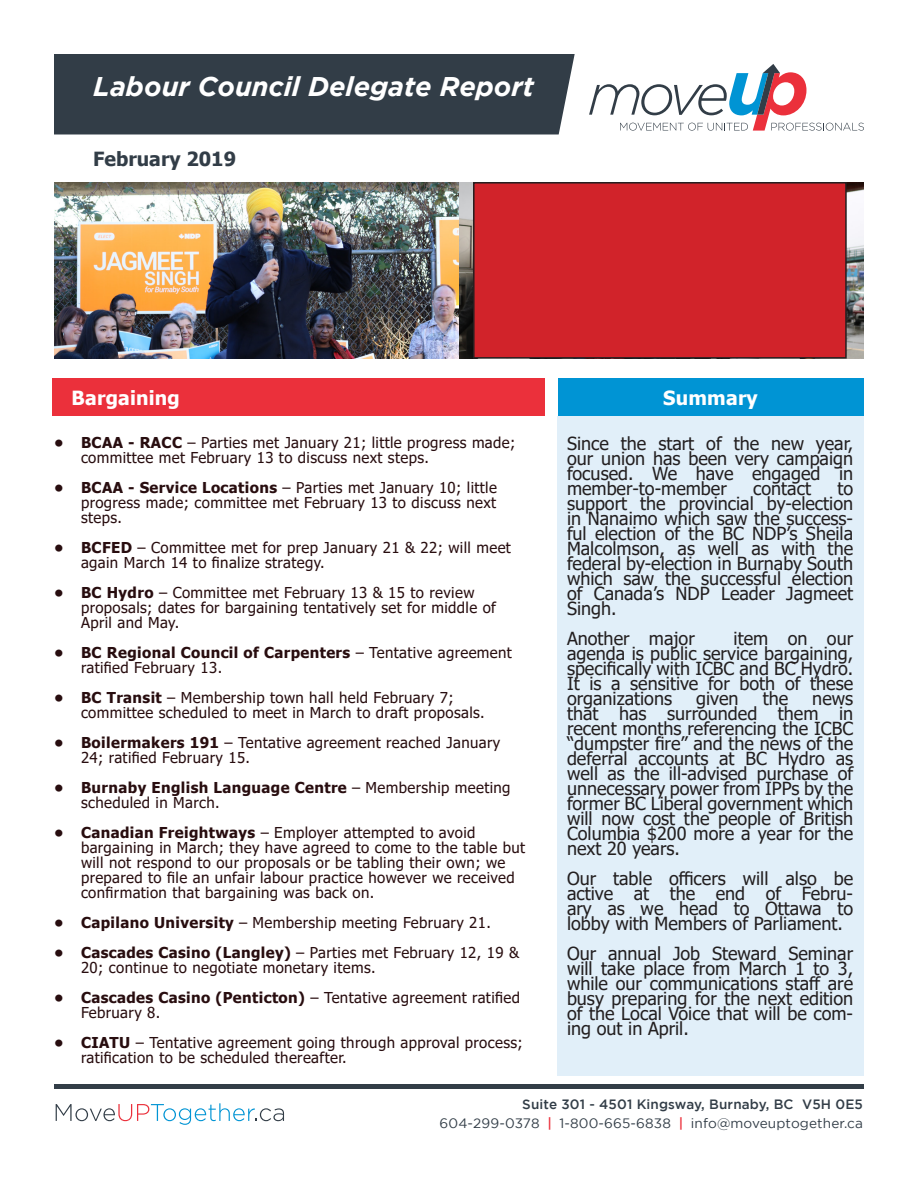
<style>
.page{position:relative;width:918px;height:1188px;background:#fff}
.page>*{position:absolute;margin:0;border:0;box-sizing:border-box;transform-origin:0 0}
.t1{font:italic 700 27px "Gotham";color:#fff}
.Company_Name{font:700 19.5px "Tahoma";letter-spacing:.01em;color:#fff}
.Company_Name-2{font:700 19.5px "Tahoma";color:#323d47}
.t2{font:18px/15px "Tahoma";color:#231f20;text-align:justify}
.t3{font:15px/15px "Tahoma";letter-spacing:.025em;color:#280d0f}
.t4{font:13.65px "Gotham";letter-spacing:.01em;color:#323d47}
.Body_9_11{font:500 13.5px "Gotham";letter-spacing:.01em;color:#323d47}
.s1{font-weight:700}
.s2{font-weight:500;color:#eb303b}
</style>
<div class="page">
<div style="left:557px;top:417px;width:307px;height:659px;background:#e1eff9"></div>
<svg style="left:589px;top:64px;width:275px;height:67px"></svg>
<div style="left:54px;top:54px;width:521px;height:80px;background:#323d47"></div>
<div style="left:558px;top:379px;width:305px;height:37px;background:#0094d4"></div>
<svg style="left:56px;top:1103px;width:228px;height:22px"></svg>
<div style="left:54px;top:1084px;width:810px;height:5px;background:#323d47"></div>
<div style="left:52px;top:379px;width:492px;height:37px;background:#eb303b"></div>
<img style="left:54px;top:182px;width:810px;height:177px">
<div style="left:474px;top:183px;width:372px;height:175px;background:#d1232a"></div>
<div style="left:473px;top:182px;width:374px;height:177px;border:2px solid #231f20"></div>
<p class="t1" style="left:93px;top:71px;width:442px">Labour Council Delegate Report</p>
<p class="Company_Name-2" style="left:93px;top:145px;width:144px">February 2019</p>
<p class="Company_Name" style="left:72px;top:384px;width:110px">Bargaining</p>
<p class="t3" style="left:81px;top:436px;width:436px;text-indent:-27px"><span class="s1">• BCAA - RACC</span> – Parties met January 21; little progress made; committee met February 13 to discuss next steps.</p>
<p class="t3" style="left:81px;top:481px;width:417px;text-align:justify;text-indent:-27px"><span class="s1">• BCAA - Service Locations</span> – Parties met January 10; little progress made; committee met February 13 to discuss next steps.</p>
<p class="t3" style="left:81px;top:541px;width:431px;text-indent:-27px"><span class="s1">• BCFED</span> – Committee met for prep January 21 &amp; 22; will meet again March 14 to finalize strategy.</p>
<p class="t3" style="left:81px;top:586px;width:417px;text-indent:-27px"><span class="s1">• BC Hydro</span> – Committee met February 13 &amp; 15 to review proposals; dates for bargaining tentatively set for middle of<br>April and May.</p>
<p class="t3" style="left:81px;top:646px;width:432px;text-indent:-27px"><span class="s1">• BC Regional Council of Carpenters</span> – Tentative agreement ratified February 13.</p>
<p class="t3" style="left:81px;top:691px;width:405px;text-indent:-27px"><span class="s1">• BC Transit</span> – Membership town hall held February 7; committee scheduled to meet in March to draft proposals.</p>
<p class="t3" style="left:81px;top:736px;width:421px;text-indent:-27px"><span class="s1">• Boilermakers 191</span> – Tentative agreement reached January<br>24; ratified February 15.</p>
<p class="t3" style="left:81px;top:781px;width:431px;text-indent:-27px"><span class="s1">• Burnaby English Language Centre</span> – Membership meeting scheduled in March.</p>
<p class="t3" style="left:81px;top:826px;width:446px;text-indent:-27px"><span class="s1">• Canadian Freightways</span> – Employer attempted to avoid bargaining in March; they have agreed to come to the table but will not respond to our proposals or be tabling their own; we prepared to file an unfair labour practice however we received confirmation that bargaining was back on.</p>
<p class="t3" style="left:54px;top:916px;width:438px"><span class="s1">• Capilano University</span> – Membership meeting February 21.</p>
<p class="t3" style="left:81px;top:946px;width:440px;text-indent:-27px"><span class="s1">• Cascades Casino (Langley)</span> – Parties met February 12, 19 &amp;<br>20; continue to negotiate monetary items.</p>
<p class="t3" style="left:81px;top:991px;width:441px;text-indent:-27px"><span class="s1">• Cascades Casino (Penticton)</span> – Tentative agreement ratified<br>February 8.</p>
<p class="t3" style="left:81px;top:1036px;width:443px;text-indent:-27px"><span class="s1">• CIATU</span> – Tentative agreement going through approval process; ratification to be scheduled thereafter.</p>
<p class="Company_Name" style="left:663px;top:384px;width:96px">Summary</p>
<p class="t2" style="left:567px;top:437px;width:288px">Since the start of the new year, our union has been very campaign focused. We have engaged in member-to-member</p>
<p class="t2" style="left:567px;top:482px;width:288px;text-indent:270px">to support the provincial by-election in Nanaimo which saw the success&shy;ful election of the BC NDP’s Sheila Malcolmson, as well as with the federal by-election in Burnaby South which saw the successful election of Canada’s NDP Leader Jagmeet Singh.</p>
<p class="t2" style="left:567px;top:632px;width:129px">Another major</p>
<p class="t2" style="left:753px;top:482px;width:59px">contact</p>
<p class="t2" style="left:567px;top:632px;width:288px;text-indent:167px">item on our agenda is public service bargaining, specifically with ICBC and BC Hydro.<br>It is a sensitive for both of these organizations</p>
<p class="t2" style="left:696px;top:692px;width:44px">given</p>
<p class="t2" style="left:763px;top:692px;width:27px">the</p>
<p class="t2" style="left:567px;top:692px;width:288px;text-indent:245px">news that has surrounded them in recent months referencing the ICBC “dumpster fire” and the news of the deferral accounts at BC Hydro as well as the ill-advised purchase of unnecessary power from IPPs by the former BC Liberal government which will now cost the people of British Columbia $200 more a year for the next 20 years.</p>
<p class="t2" style="left:567px;top:872px;width:288px">Our table officers will also be active at the end of Febru&shy;ary as we head to Ottawa to lobby with Members of Parliament.</p>
<p class="t2" style="left:567px;top:947px;width:288px">Our annual Job Steward Seminar will take place from March 1 to 3, while our communications staff are busy preparing for the next edition of the Local Voice that will be com&shy;ing out in April.</p>
<p class="Body_9_11" style="left:522px;top:1096px;width:342px">Suite 301 - 4501 Kingsway, Burnaby, BC V5H 0E5</p>
<p class="t4" style="left:440px;top:1116px;width:425px">604-299-0378 <span class="s2">|</span> 1-800-665-6838 <span class="s2">|</span> info@moveuptogether.ca</p>
</div>
